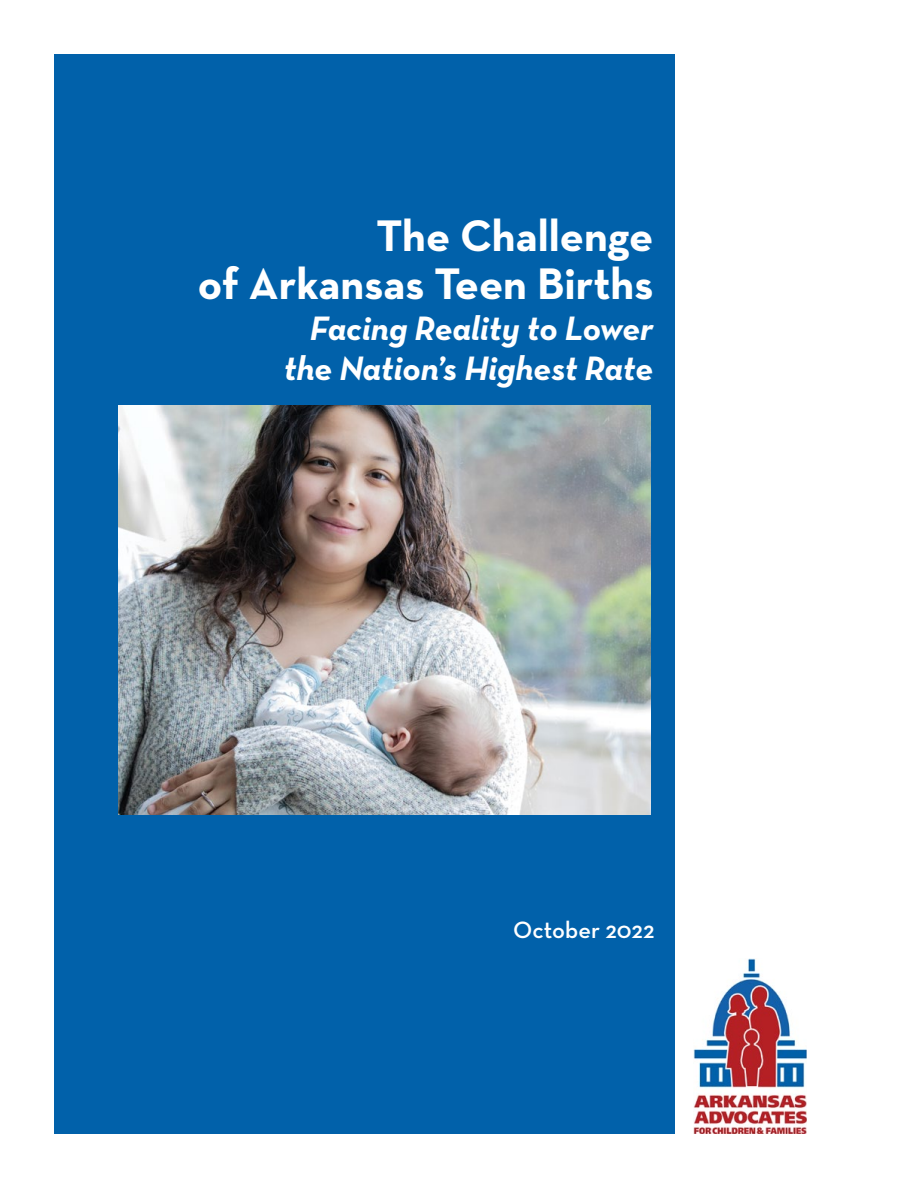
<style>
.page{position:relative;width:918px;height:1188px;background:#fff}
.page>*{position:absolute;margin:0;border:0;box-sizing:border-box;transform-origin:0 0}
.t1{font:700 45px/48.6px "Neutra Text";color:#fff;text-align:right}
.t2{font:italic 700 34.5px/40.5px "Neutra Text";color:#fff;text-align:right}
.t3{font:600 24px "Neutra Text";color:#fff}
</style>
<div class="page">
<img style="left:693px;top:959px;width:113px;height:175px">
<div style="left:54px;top:54px;width:621px;height:1080px;background:#0161aa"></div>
<img style="left:119px;top:405px;width:532px;height:409px">
<h1 class="t1" style="left:198px;top:210px;width:457px">The Challenge<br>of Arkansas Teen Births</h1>
<p class="t2" style="left:284px;top:307px;width:371px">Facing Reality to Lower the Nation’s Highest Rate</p>
<p class="t3" style="left:513px;top:915px;width:143px">October 2022</p>
</div>
